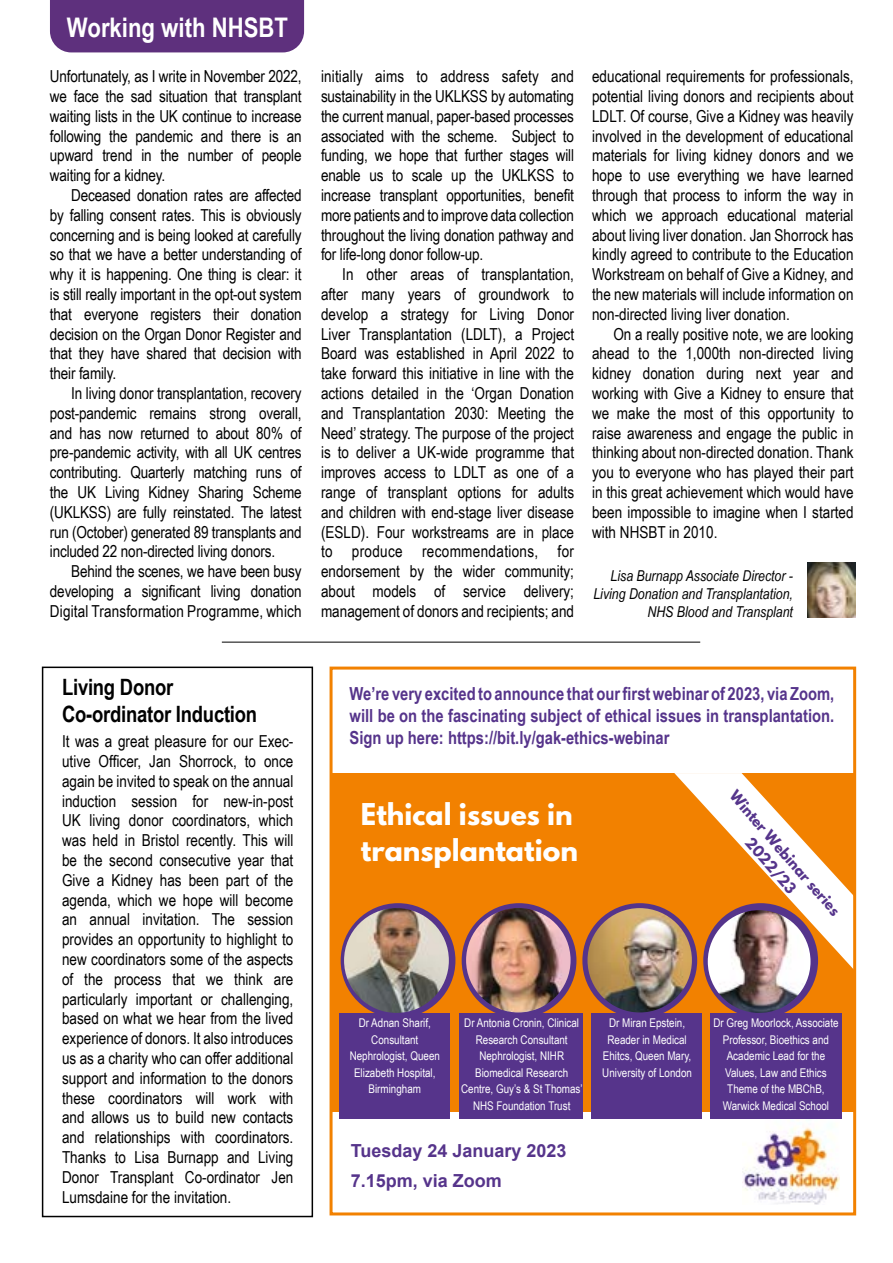
<style>
.page{position:relative;width:893px;height:1263px;background:#fff}
.page>*{position:absolute;margin:0;border:0;box-sizing:border-box;transform-origin:0 0}
.t1{font:700 27px "Arial Narrow";color:#fff}
.t2{font:700 26.55px/36.5px "League Spartan";color:#fff}
.t3{font:700 22.5px/27px "Arial Narrow";letter-spacing:-.01em;color:#000}
.t4{font:700 18px/21.6px "Arial Narrow";color:#56348b;text-align:justify}
.t5{font:700 18px/30px "Arial";color:#56348b}
.t6{font:700 16.8px "League Spartan";color:#55348b}
.t7{font:16.5px/19.8px "Arial Narrow";color:#000;text-align:justify}
.t8{font:italic 15px/18px "Arial Narrow";color:#000;text-align:right}
.t9{font:700 13.65px/18.8px "League Spartan";color:#55348b;text-align:center}
.t10{font:12px/16.5px "Arial Narrow";color:#fff;text-align:center}
.t11{font:700 5.25px "League Spartan";color:#fff}
</style>
<div class="page">
<div style="left:50px;top:0;width:254px;height:52px;background:#5e307d"></div>
<div style="left:42px;top:666px;width:271px;height:551px;background:#fff;border:2px solid #000"></div>
<img style="left:808px;top:562px;width:47px;height:55px">
<hr style="left:222px;top:642px;width:478px;height:1px;background:#000">
<div style="left:331px;top:773px;width:525px;height:442px;background:#f28100"></div>
<div style="left:331px;top:1112px;width:525px;height:103px;background:#fff"></div>
<svg style="left:674px;top:773px;width:178px;height:199px"></svg>
<div style="left:341px;top:903px;width:114px;height:115px;background:#55348b;border-radius:50%"></div>
<img style="left:344px;top:908px;width:105px;height:105px;border-radius:52px">
<div style="left:462px;top:903px;width:114px;height:115px;background:#55348b;border-radius:50%"></div>
<img style="left:466px;top:908px;width:105px;height:104px;border-radius:52px">
<div style="left:582px;top:903px;width:115px;height:115px;background:#55348b;border-radius:50%"></div>
<img style="left:587px;top:908px;width:105px;height:104px;border-radius:52px">
<div style="left:703px;top:903px;width:115px;height:115px;background:#55348b;border-radius:50%"></div>
<img style="left:708px;top:910px;width:102px;height:103px;border-radius:51px">
<img style="left:743px;top:1119px;width:97px;height:86px">
<div style="left:340px;top:1014px;width:110px;height:105px;background:#56348b"></div>
<div style="left:459px;top:1014px;width:124px;height:105px;background:#56348b"></div>
<div style="left:592px;top:1014px;width:110px;height:105px;background:#56348b"></div>
<div style="left:711px;top:1014px;width:131px;height:105px;background:#56348b"></div>
<div style="left:330px;top:666px;width:526px;height:549px;border:3px solid #f28100"></div>
<h1 class="t1" style="left:67px;top:7px;width:223px">Working with NHSBT</h1>
<p class="t7" style="left:50px;top:66px;width:253px">Unfortunately, as I write in November 2022, we face the sad situation that transplant waiting lists in the UK continue to increase following the pandemic and there is an upward trend in the number of people waiting for a kidney.</p>
<p class="t7" style="left:50px;top:185px;width:253px;text-indent:21px">Deceased donation rates are affected by falling consent rates. This is obviously concerning and is being looked at carefully so that we have a better understanding of why it is happening. One thing is clear: it is still really important in the opt-out system that everyone registers their donation decision on the Organ Donor Register and that they have shared that decision with their family.</p>
<p class="t7" style="left:50px;top:383px;width:253px;text-indent:21px">In living donor transplantation, recovery post-pandemic remains strong overall, and has now returned to about 80% of pre-pandemic activity, with all UK centres contributing. Quarterly matching runs of the UK Living Kidney Sharing Scheme (UKLKSS) are fully reinstated. The latest run (October) generated 89 transplants and included 22 non-directed living donors.</p>
<p class="t7" style="left:50px;top:561px;width:253px;text-indent:21px">Behind the scenes, we have been busy developing a significant living donation Digital Transformation Programme, which</p>
<p class="t7" style="left:321px;top:66px;width:255px">initially aims to address safety and sustainability in the UKLKSS by automating the current manual, paper-based processes associated with the scheme. Subject to funding, we hope that further stages will enable us to scale up the UKLKSS to increase transplant opportunities, benefit more patients and to improve data collection throughout the living donation pathway and for life-long donor follow-up.</p>
<p class="t7" style="left:321px;top:264px;width:255px;text-indent:21px">In other areas of transplantation, after many years of groundwork to develop a strategy for Living Donor Liver Transplantation (LDLT), a Project Board was established in April 2022 to take forward this initiative in line with the actions detailed in the ‘Organ Donation and Transplantation 2030: Meeting the Need’ strategy. The purpose of the project is to deliver a UK-wide programme that improves access to LDLT as one of a range of transplant options for adults and children with end-stage liver disease (ESLD). Four workstreams are in place to produce recommendations, for endorsement by the wider community; about models of service delivery; management of donors and recipients; and</p>
<p class="t7" style="left:592px;top:66px;width:263px">educational requirements for professionals, potential living donors and recipients about LDLT. Of course, Give a Kidney was heavily involved in the development of educational materials for living kidney donors and we hope to use everything we have learned through that process to inform the way in which we approach educational material about living liver donation. Jan Shorrock has kindly agreed to contribute to the Education Workstream on behalf of Give a Kidney, and the new materials will include information on non-directed living liver donation.</p>
<p class="t7" style="left:592px;top:323px;width:263px;text-indent:21px">On a really positive note, we are looking ahead to the 1,000th non-directed living kidney donation during next year and working with Give a Kidney to ensure that we make the most of this opportunity to raise awareness and engage the public in thinking about non-directed donation. Thank you to everyone who has played their part in this great achievement which would have been impossible to imagine when I started with NHSBT in 2010.</p>
<p class="t8" style="left:593px;top:566px;width:201px">Lisa Burnapp Associate Director -<br>Living Donation and Transplantation,<br>NHS Blood and Transplant</p>
<h3 class="t3" style="left:62px;top:672px;width:197px">Living Donor<br>Co-ordinator Induction</h3>
<p class="t7" style="left:62px;top:731px;width:233px">It was a great pleasure for our Exec&shy;utive Officer, Jan Shorrock, to once again be invited to speak on the annual induction session for new-in-post UK living donor coordinators, which was held in Bristol recently. This will be the second consecutive year that Give a Kidney has been part of the agenda, which we hope will become an annual invitation. The session provides an opportunity to highlight to new coordinators some of the aspects of the process that we think are particularly important or challenging, based on what we hear from the lived experience of donors. It also introduces us as a charity who can offer additional support and information to the donors these coordinators will work with and allows us to build new contacts and relationships with coordinators.<br>Thanks to Lisa Burnapp and Living Donor Transplant Co-ordinator Jen Lumsdaine for the invitation.</p>
<p class="t4" style="left:350px;top:682px;width:486px">We’re very excited to announce that our first webinar of 2023, via Zoom, will be on the fascinating subject of ethical issues in transplantation.<br>Sign up here: https://bit.ly/gak-ethics-webinar</p>
<h2 class="t2" style="left:361px;top:795px;width:218px">Ethical issues in transplantation</h2>
<p class="t9" style="left:740px;top:786px;width:161px;rotate:49deg">Winter Webinar series<br>2022/23</p>
<p class="t10" style="left:350px;top:1014px;width:92px">Dr Adnan Sharif,<br>Consultant<br>Nephrologist, Queen<br>Elizabeth Hospital,<br>Birmingham</p>
<p class="t10" style="left:461px;top:1014px;width:123px">Dr Antonia Cronin, Clinical<br>Research Consultant<br>Nephrologist, NIHR<br>Biomedical Research<br>Centre, Guy’s &amp; St Thomas’<br>NHS Foundation Trust</p>
<p class="t10" style="left:602px;top:1014px;width:91px">Dr Miran Epstein,<br>Reader in Medical<br>Ehitcs, Queen Mary,<br>University of London</p>
<p class="t10" style="left:713px;top:1014px;width:127px">Dr Greg Moorlock, Associate<br>Professor, Bioethics and<br>Academic Lead for the<br>Values, Law and Ethics<br>Theme of the MBChB,<br>Warwick Medical School</p>
<p class="t5" style="left:351px;top:1136px;width:217px">Tuesday 24 January 2023<br>7.15pm, via Zoom</p>
<p class="t11" style="left:484px;top:1021px;width:75px">Dr Antonia Cronin, Clinical</p>
<p class="t11" style="left:478px;top:1036px;width:86px">Nephrologist, NIHR Biomedical</p>
<p class="t11" style="left:477px;top:1050px;width:86px">Thomas' NHS Foundation Trust</p>
<p class="t11" style="left:350px;top:1022px;width:79px">Dr Adnan Sharif, Consultant</p>
<p class="t11" style="left:358px;top:1037px;width:61px">Hospital, Birmingham</p>
<p class="t11" style="left:604px;top:1022px;width:77px">Dr Miran Epstein, Reader in</p>
<p class="t11" style="left:613px;top:1037px;width:58px">University of London</p>
<p class="t11" style="left:728px;top:1022px;width:80px">Dr Greg Moorlock, Associate</p>
<p class="t11" style="left:718px;top:1037px;width:99px">Lead for the Values, Law and Ethics</p>
<p class="t11" style="left:746px;top:1051px;width:42px">Medical School</p>
<p class="t6" style="left:353px;top:1128px;width:234px">Tuesday 24 January 2023</p>
<p class="t6" style="left:353px;top:1174px;width:153px">7.15pm via Zoom</p>
</div>
